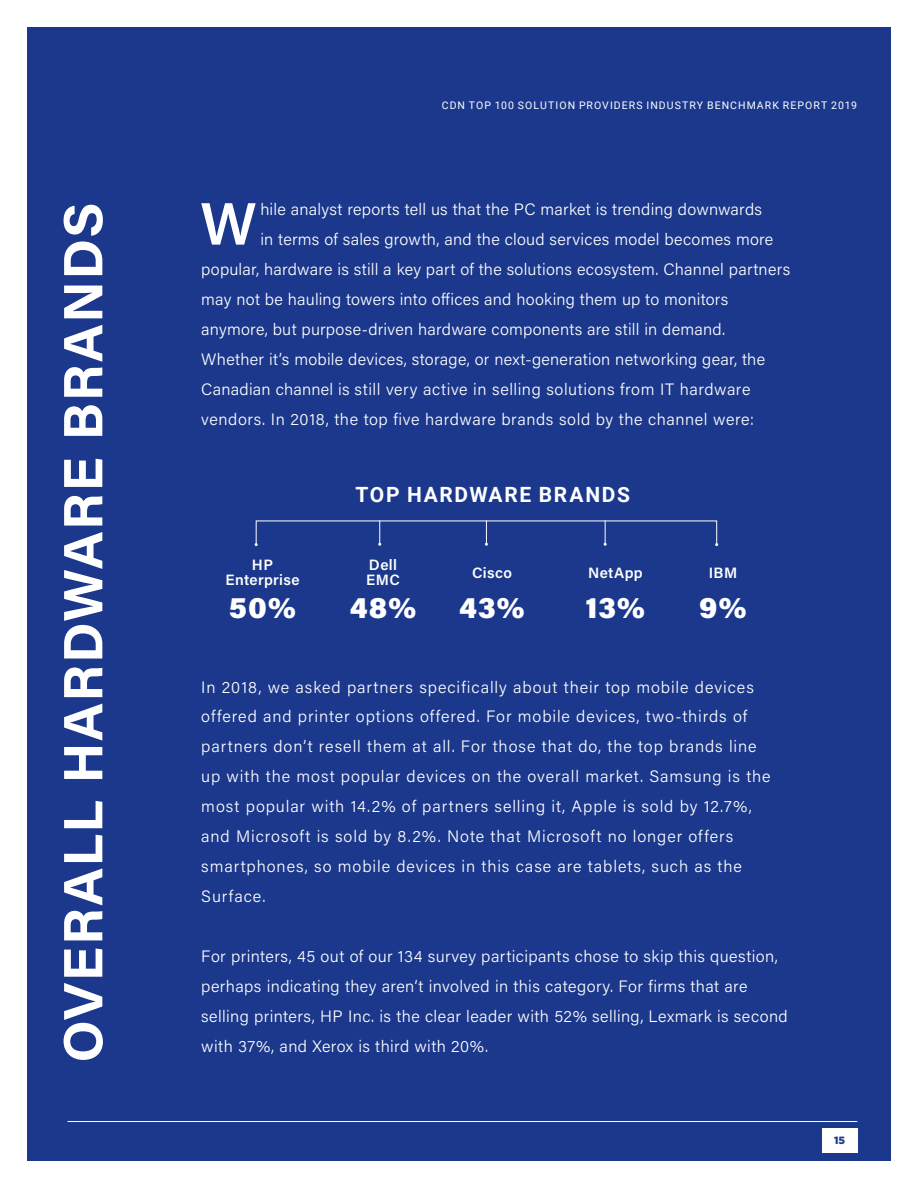
<style>
.page{position:relative;width:918px;height:1188px;background:#fff}
.page>*{position:absolute;margin:0;border:0;box-sizing:border-box;transform-origin:0 0}
.t1{font:600 59.85px "Acumin Pro";color:#fff}
.t2{font:700 55.5px "Acumin Pro";letter-spacing:.025em;color:#fff}
.t3{font:900 30px "Acumin Pro";letter-spacing:.04em;color:#fff}
.t4{font:700 21px "Roboto";letter-spacing:.08em;color:#fff}
.t5{font:300 16.5px/30px "Acumin Pro";letter-spacing:.025em;color:#fff}
.t6{font:300 16.5px/30px "Acumin Pro";letter-spacing:.055em;color:#fff}
.t7{font:600 15px/15px "Acumin Pro";letter-spacing:.025em;color:#fff}
.t8{font:10.5px "Roboto";letter-spacing:.1em;color:#fff}
.t9{font:900 10.5px "Gotham";color:#1b388c}
</style>
<div class="page">
<div style="left:27px;top:27px;width:864px;height:1134px;background:#1b388c"></div>
<svg style="left:485px;top:523px;width:3px;height:23px"></svg>
<svg style="left:378px;top:521px;width:3px;height:25px"></svg>
<svg style="left:604px;top:521px;width:3px;height:25px"></svg>
<div style="left:822px;top:1128px;width:35px;height:24px;background:#fff"></div>
<hr style="left:68px;top:1121px;width:789px;height:1px;background:#fff">
<p class="t8" style="left:442px;top:98px;width:417px">CDN TOP 100 SOLUTION PROVIDERS INDUSTRY BENCHMARK REPORT 2019</p>
<h2 class="t2" style="left:44px;top:1063px;width:862px;rotate:-90deg">OVERALL HARDWARE BRANDS</h2>
<h1 class="t1" style="left:200px;top:182px;width:58px">W</h1>
<p class="t5" style="left:260px;top:193px;width:503px">hile analyst reports tell us that the PC market is trending downwards</p>
<p class="t5" style="left:260px;top:223px;width:515px">in terms of sales growth, and the cloud services model becomes more</p>
<p class="t5" style="left:201px;top:253px;width:591px">popular, hardware is still a key part of the solutions ecosystem. Channel partners</p>
<p class="t5" style="left:201px;top:283px;width:529px">may not be hauling towers into offices and hooking them up to monitors</p>
<p class="t5" style="left:201px;top:313px;width:525px">anymore, but purpose-driven hardware components are still in demand.</p>
<p class="t5" style="left:201px;top:343px;width:565px">Whether it’s mobile devices, storage, or next-generation networking gear, the</p>
<p class="t5" style="left:201px;top:373px;width:551px">Canadian channel is still very active in selling solutions from IT hardware</p>
<p class="t5" style="left:201px;top:403px;width:554px">vendors. In 2018, the top five hardware brands sold by the channel were:</p>
<p class="t4" style="left:356px;top:480px;width:276px">TOP HARDWARE BRANDS</p>
<p class="t7" style="left:366px;top:557px;width:35px">Dell<br>EMC</p>
<p class="t7" style="left:472px;top:565px;width:41px">Cisco</p>
<p class="t7" style="left:225px;top:557px;width:76px;text-align:center">HP<br>Enterprise</p>
<h3 class="t3" style="left:229px;top:586px;width:69px">50%</h3>
<h3 class="t3" style="left:350px;top:586px;width:68px">48%</h3>
<h3 class="t3" style="left:459px;top:586px;width:67px">43%</h3>
<h3 class="t3" style="left:586px;top:586px;width:61px">13%</h3>
<h3 class="t3" style="left:699px;top:586px;width:49px">9%</h3>
<p class="t7" style="left:588px;top:565px;width:56px">NetApp</p>
<p class="t7" style="left:709px;top:565px;width:30px">IBM</p>
<p class="t6" style="left:201px;top:671px;width:571px">In 2018, we asked partners specifically about their top mobile devices offered and printer options offered. For mobile devices, two-thirds of partners don’t resell them at all. For those that do, the top brands line up with the most popular devices on the overall market. Samsung is the most popular with 14.2% of partners selling it, Apple is sold by 12.7%, and Microsoft is sold by 8.2%. Note that Microsoft no longer offers smartphones, so mobile devices in this case are tablets, such as the Surface.</p>
<p class="t5" style="left:201px;top:941px;width:588px">For printers, 45 out of our 134 survey participants chose to skip this question, perhaps indicating they aren’t involved in this category. For firms that are selling printers, HP Inc. is the clear leader with 52% selling, Lexmark is second with 37%, and Xerox is third with 20%.</p>
<p class="t9" style="left:834px;top:1133px;width:12px">15</p>
</div>
